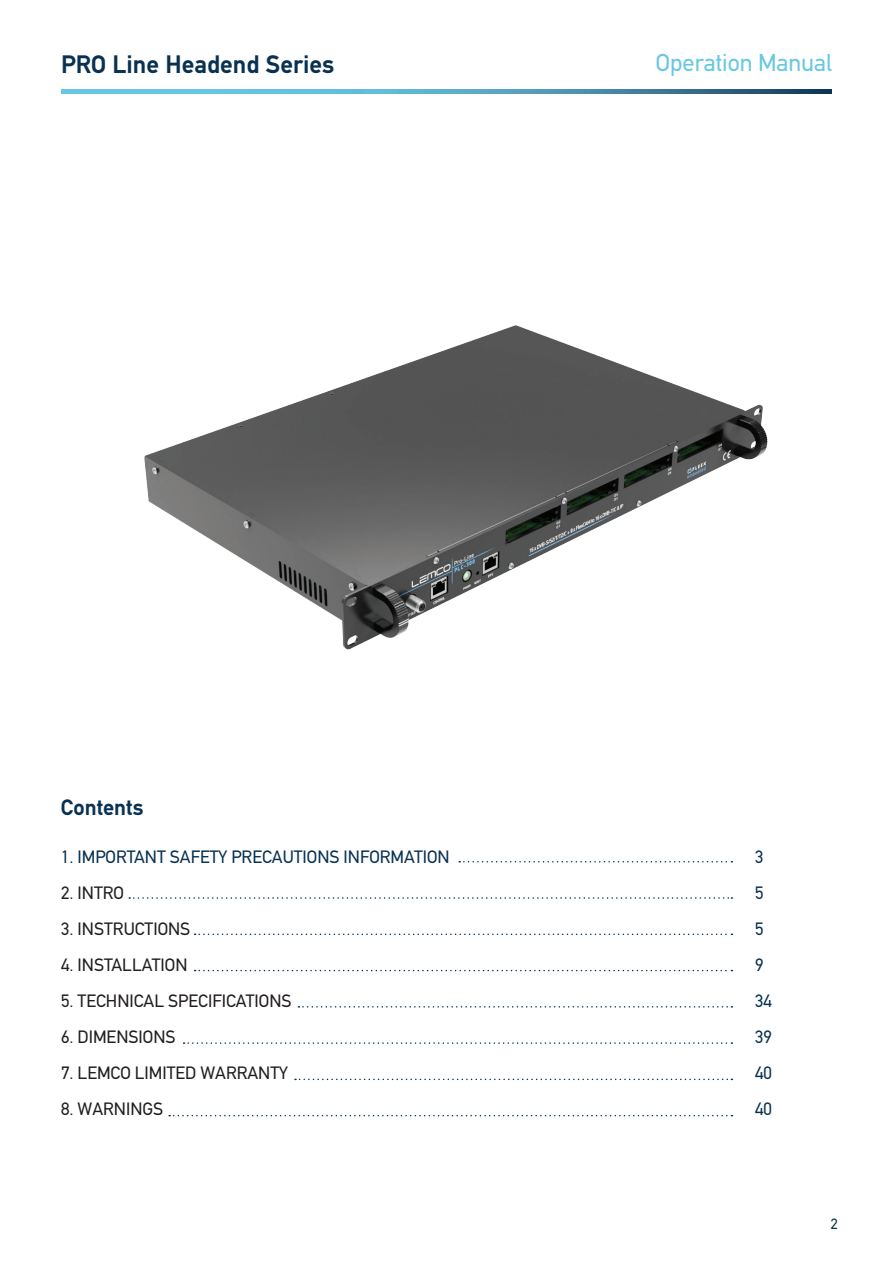
<style>
.page{position:relative;width:893px;height:1263px;background:#fff}
.page>*{position:absolute;margin:0;border:0;box-sizing:border-box;transform-origin:0 0}
.t1{font:700 25.5px "PF Din Text";color:#093252}
.t2{font:24.6px "PF Din Text";color:#67c8e3}
.t3{font:700 22.5px "PF Din Text";color:#093252}
.t4{font:18px "PF Din Text";color:#231f20}
.t5{font:18px/36px "PF Din Text";color:#093252}
.t6{font:15px "PF Din Text";color:#093252}
</style>
<div class="page">
<svg style="left:61px;top:90px;width:771px;height:4px"></svg>
<img style="left:144px;top:325px;width:624px;height:325px">
<svg style="left:459px;top:861px;width:273px;height:1px"></svg>
<svg style="left:129px;top:897px;width:603px;height:2px"></svg>
<svg style="left:195px;top:933px;width:537px;height:2px"></svg>
<svg style="left:195px;top:970px;width:537px;height:1px"></svg>
<svg style="left:298px;top:1006px;width:434px;height:1px"></svg>
<svg style="left:184px;top:1042px;width:548px;height:2px"></svg>
<svg style="left:295px;top:1078px;width:437px;height:2px"></svg>
<svg style="left:169px;top:1115px;width:563px;height:1px"></svg>
<h1 class="t1" style="left:61px;top:50px;width:275px">PRO Line Headend Series</h1>
<h2 class="t2" style="left:656px;top:48px;width:178px">Operation Manual</h2>
<p class="t3" style="left:61px;top:794px;width:84px">Contents</p>
<p class="t5" style="left:61px;top:839px;width:390px">1. IMPORTANT SAFETY PRECAUTIONS INFORMATION</p>
<p class="t4" style="left:61px;top:882px;width:64px">2. INTRO</p>
<p class="t4" style="left:61px;top:918px;width:131px">3. INSTRUCTIONS</p>
<p class="t4" style="left:61px;top:954px;width:128px">4. INSTALLATION</p>
<p class="t4" style="left:61px;top:990px;width:232px">5. TECHNICAL SPECIFICATIONS</p>
<p class="t4" style="left:61px;top:1026px;width:116px">6. DIMENSIONS</p>
<p class="t4" style="left:61px;top:1062px;width:228px">7. LEMCO LIMITED WARRANTY</p>
<p class="t4" style="left:61px;top:1098px;width:104px">8. WARNINGS</p>
<p class="t5" style="left:755px;top:839px;width:18px">3<br>5<br>5<br>9<br>34<br>39<br>40<br>40</p>
<p class="t6" style="left:831px;top:1215px;width:8px">2</p>
</div>
